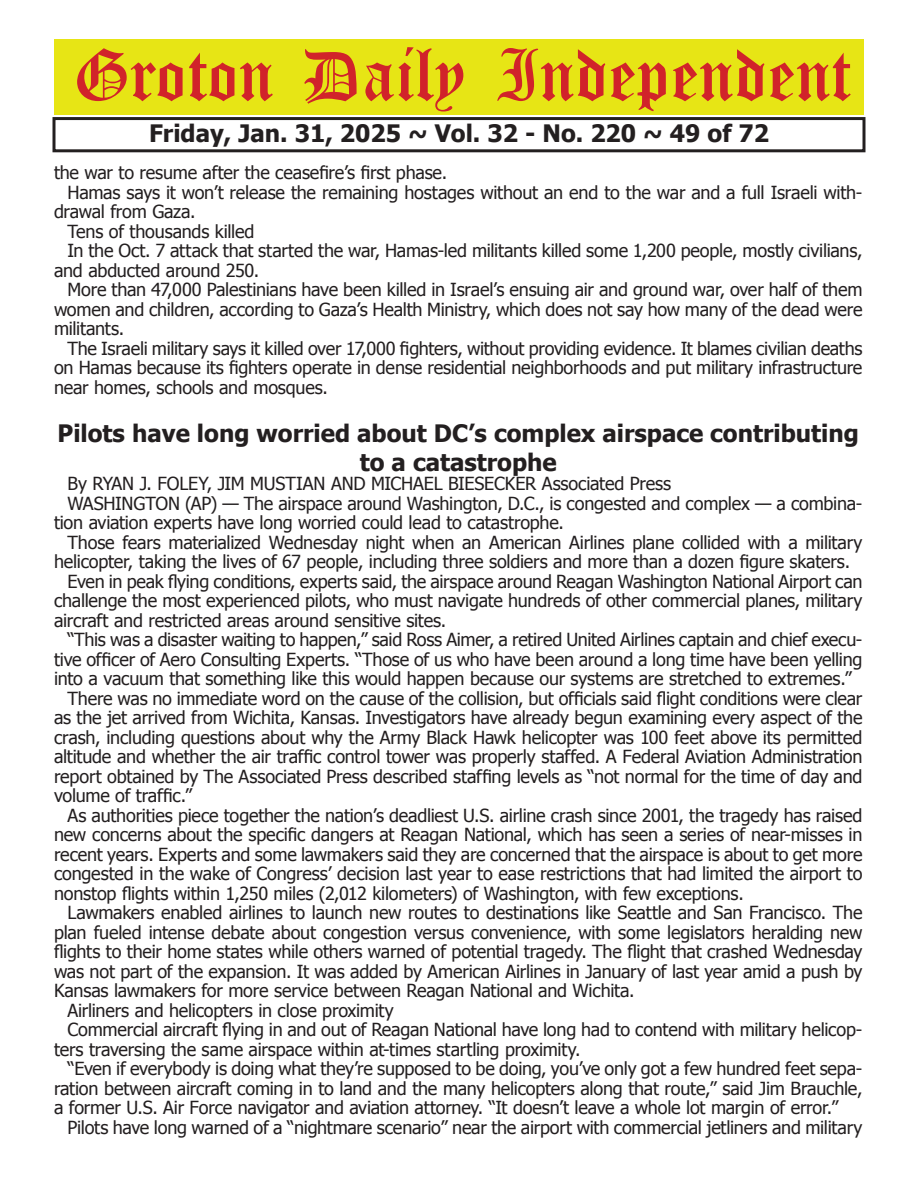
<style>
.page{position:relative;width:918px;height:1188px;background:#fff}
.page>*{position:absolute;margin:0;border:0;box-sizing:border-box;transform-origin:0 0}
.t1{font:54px "Old English Five";color:#d1232a}
.t2{font:700 24px/28.8px "Tahoma";color:#231f20;text-align:center}
.t3{font:18px "Tahoma";letter-spacing:-.015em;color:#231f20}
</style>
<div class="page">
<div style="left:52px;top:117px;width:814px;height:35px;border:3px solid #231f20"></div>
<div style="left:54px;top:40px;width:810px;height:75px;background:#e7e515"></div>
<h1 class="t1" style="left:73px;top:50px;width:779px">Groton Daily Independent</h1>
<h2 class="t2" style="left:149px;top:117px;width:622px">Friday, Jan. 31, 2025 ~ Vol. 32 - No. 220 ~ 49 of 72</h2>
<p class="t3" style="left:54px;top:161px;width:395px">the war to resume after the ceasefire’s first phase.</p>
<p class="t3" style="left:68px;top:180px;width:796px">Hamas says it won’t release the remaining hostages without an end to the war and a full Israeli with-</p>
<p class="t3" style="left:54px;top:200px;width:143px">drawal from Gaza.</p>
<p class="t3" style="left:68px;top:219px;width:189px">Tens of thousands killed</p>
<p class="t3" style="left:68px;top:239px;width:797px">In the Oct. 7 attack that started the war, Hamas-led militants killed some 1,200 people, mostly civilians,</p>
<p class="t3" style="left:54px;top:258px;width:207px">and abducted around 250.</p>
<p class="t3" style="left:68px;top:278px;width:796px">More than 47,000 Palestinians have been killed in Israel’s ensuing air and ground war, over half of them</p>
<p class="t3" style="left:54px;top:297px;width:810px">women and children, according to Gaza’s Health Ministry, which does not say how many of the dead were</p>
<p class="t3" style="left:54px;top:317px;width:72px">militants.</p>
<p class="t3" style="left:68px;top:336px;width:797px">The Israeli military says it killed over 17,000 fighters, without providing evidence. It blames civilian deaths</p>
<p class="t3" style="left:54px;top:356px;width:810px">on Hamas because its fighters operate in dense residential neighborhoods and put military infrastructure</p>
<p class="t3" style="left:54px;top:375px;width:276px">near homes, schools and mosques.</p>
<h2 class="t2" style="left:58px;top:418px;width:803px">Pilots have long worried about DC’s complex airspace contributing to a catastrophe</h2>
<p class="t3" style="left:68px;top:472px;width:605px">By RYAN J. FOLEY, JIM MUSTIAN AND MICHAEL BIESECKER Associated Press</p>
<p class="t3" style="left:68px;top:491px;width:796px">WASHINGTON (AP) — The airspace around Washington, D.C., is congested and complex — a combina-</p>
<p class="t3" style="left:54px;top:511px;width:512px">tion aviation experts have long worried could lead to catastrophe.</p>
<p class="t3" style="left:68px;top:530px;width:797px">Those fears materialized Wednesday night when an American Airlines plane collided with a military</p>
<p class="t3" style="left:54px;top:550px;width:798px">helicopter, taking the lives of 67 people, including three soldiers and more than a dozen figure skaters.</p>
<p class="t3" style="left:68px;top:569px;width:797px">Even in peak flying conditions, experts said, the airspace around Reagan Washington National Airport can</p>
<p class="t3" style="left:54px;top:589px;width:810px">challenge the most experienced pilots, who must navigate hundreds of other commercial planes, military</p>
<p class="t3" style="left:54px;top:608px;width:394px">aircraft and restricted areas around sensitive sites.</p>
<p class="t3" style="left:68px;top:628px;width:796px">“This was a disaster waiting to happen,” said Ross Aimer, a retired United Airlines captain and chief execu-</p>
<p class="t3" style="left:54px;top:647px;width:810px">tive officer of Aero Consulting Experts. “Those of us who have been around a long time have been yelling</p>
<p class="t3" style="left:54px;top:667px;width:799px">into a vacuum that something like this would happen because our systems are stretched to extremes.”</p>
<p class="t3" style="left:68px;top:686px;width:796px">There was no immediate word on the cause of the collision, but officials said flight conditions were clear</p>
<p class="t3" style="left:54px;top:706px;width:810px">as the jet arrived from Wichita, Kansas. Investigators have already begun examining every aspect of the</p>
<p class="t3" style="left:54px;top:725px;width:810px">crash, including questions about why the Army Black Hawk helicopter was 100 feet above its permitted</p>
<p class="t3" style="left:54px;top:745px;width:810px">altitude and whether the air traffic control tower was properly staffed. A Federal Aviation Administration</p>
<p class="t3" style="left:54px;top:764px;width:810px">report obtained by The Associated Press described staffing levels as “not normal for the time of day and</p>
<p class="t3" style="left:54px;top:784px;width:140px">volume of traffic.”</p>
<p class="t3" style="left:68px;top:803px;width:796px">As authorities piece together the nation’s deadliest U.S. airline crash since 2001, the tragedy has raised</p>
<p class="t3" style="left:54px;top:823px;width:810px">new concerns about the specific dangers at Reagan National, which has seen a series of near-misses in</p>
<p class="t3" style="left:54px;top:842px;width:810px">recent years. Experts and some lawmakers said they are concerned that the airspace is about to get more</p>
<p class="t3" style="left:54px;top:862px;width:810px">congested in the wake of Congress’ decision last year to ease restrictions that had limited the airport to</p>
<p class="t3" style="left:54px;top:881px;width:691px">nonstop flights within 1,250 miles (2,012 kilometers) of Washington, with few exceptions.</p>
<p class="t3" style="left:68px;top:901px;width:796px">Lawmakers enabled airlines to launch new routes to destinations like Seattle and San Francisco. The</p>
<p class="t3" style="left:54px;top:920px;width:810px">plan fueled intense debate about congestion versus convenience, with some legislators heralding new</p>
<p class="t3" style="left:54px;top:940px;width:810px">flights to their home states while others warned of potential tragedy. The flight that crashed Wednesday</p>
<p class="t3" style="left:54px;top:959px;width:810px">was not part of the expansion. It was added by American Airlines in January of last year amid a push by</p>
<p class="t3" style="left:54px;top:979px;width:582px">Kansas lawmakers for more service between Reagan National and Wichita.</p>
<p class="t3" style="left:68px;top:998px;width:328px">Airliners and helicopters in close proximity</p>
<p class="t3" style="left:68px;top:1018px;width:796px">Commercial aircraft flying in and out of Reagan National have long had to contend with military helicop-</p>
<p class="t3" style="left:54px;top:1037px;width:528px">ters traversing the same airspace within at-times startling proximity.</p>
<p class="t3" style="left:68px;top:1057px;width:796px">“Even if everybody is doing what they’re supposed to be doing, you’ve only got a few hundred feet sepa-</p>
<p class="t3" style="left:54px;top:1076px;width:810px">ration between aircraft coming in to land and the many helicopters along that route,” said Jim Brauchle,</p>
<p class="t3" style="left:54px;top:1096px;width:786px">a former U.S. Air Force navigator and aviation attorney. “It doesn’t leave a whole lot margin of error.”</p>
<p class="t3" style="left:68px;top:1115px;width:796px">Pilots have long warned of a “nightmare scenario” near the airport with commercial jetliners and military</p>
</div>
